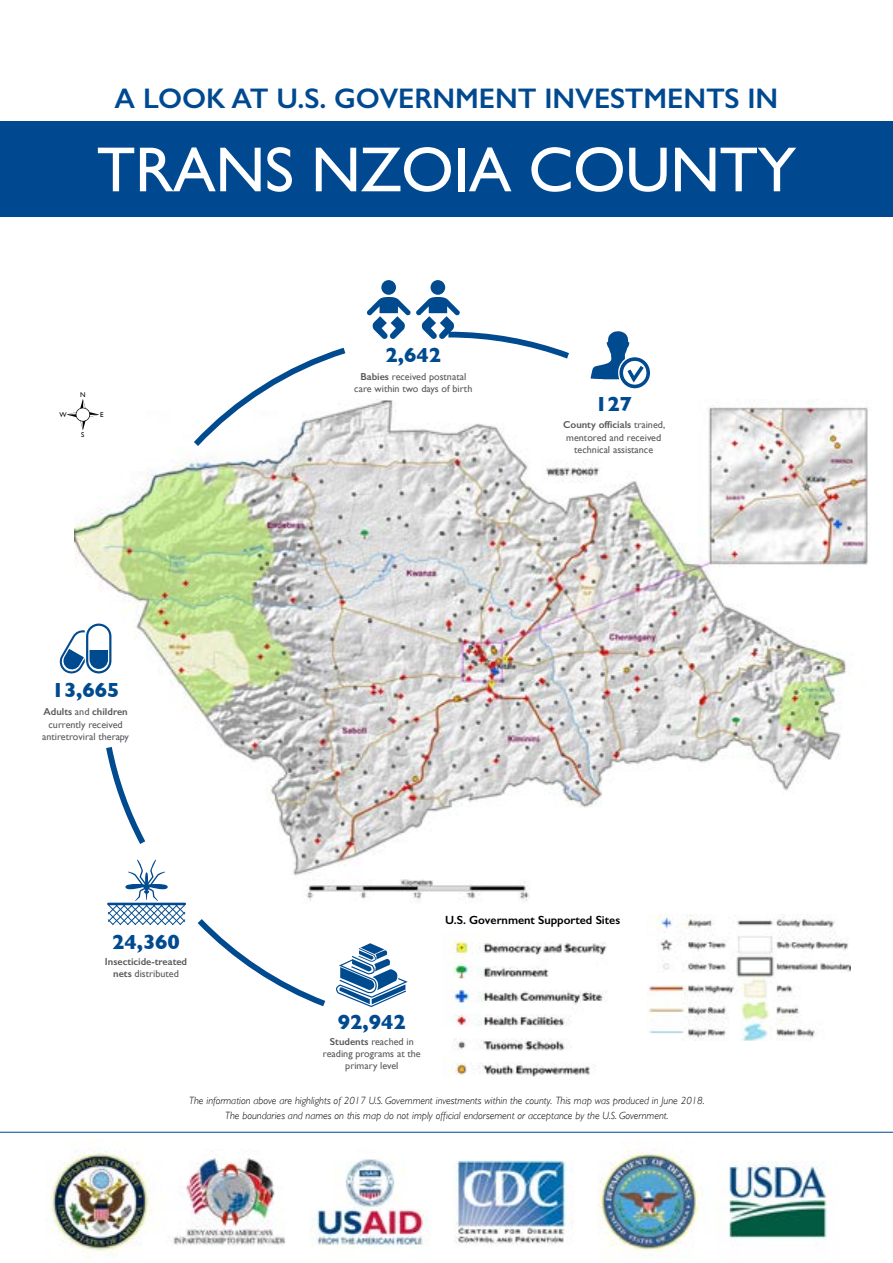
<style>
.page{position:relative;width:893px;height:1263px;background:#fff}
.page>*{position:absolute;margin:0;border:0;box-sizing:border-box;transform-origin:0 0}
.t1{font:63.9px "Gill Sans";letter-spacing:-.005em;color:#fff}
.t2{font:600 28.5px "Gill Sans";letter-spacing:-.005em;color:#004990}
.t3{font:700 20.85px "Gill Sans";letter-spacing:-.005em;color:#004a8f}
.t4{font:600 11.85px "Gill Sans";letter-spacing:-.005em;color:#000}
.t5{font:italic 300 10.5px/14.9px "Gill Sans";color:#000;text-align:center}
.t6{font:10.05px/12.1px "Gill Sans";color:#59595c;text-align:center}
.t7{font:600 10.05px/12.1px "Gill Sans";color:#59595c;text-align:center}
.t8{font:6.9px "Gill Sans";color:#000}
.s1{font-weight:600}
.s2{font-weight:400}
</style>
<div class="page">
<hr style="left:0;top:1132px;width:893px;height:1px;background:#004990">
<img style="left:74px;top:399px;width:794px;height:503px">
<svg style="left:59px;top:623px;width:52px;height:52px"></svg>
<div style="left:431px;top:280px;width:14px;height:15px;background:#004a8f;border-radius:50%"></div>
<div style="left:381px;top:280px;width:15px;height:15px;background:#004a8f;border-radius:50%"></div>
<svg style="left:67px;top:399px;width:32px;height:31px"></svg>
<svg style="left:107px;top:860px;width:79px;height:65px"></svg>
<img style="left:647px;top:914px;width:203px;height:126px">
<img style="left:446px;top:939px;width:161px;height:138px">
<svg style="left:102px;top:741px;width:49px;height:109px"></svg>
<svg style="left:591px;top:331px;width:59px;height:57px"></svg>
<svg style="left:188px;top:347px;width:164px;height:105px"></svg>
<svg style="left:367px;top:297px;width:202px;height:62px"></svg>
<svg style="left:197px;top:919px;width:211px;height:89px"></svg>
<div style="left:0;top:121px;width:893px;height:96px;background:#004990"></div>
<img style="left:46px;top:1142px;width:782px;height:116px">
<h2 class="t2" style="left:115px;top:81px;width:665px">A LOOK AT U.S. GOVERNMENT INVESTMENTS IN</h2>
<h1 class="t1" style="left:97px;top:132px;width:701px">TRANS NZOIA COUNTY</h1>
<p class="t8" style="left:80px;top:390px;width:7px">N</p>
<p class="t8" style="left:81px;top:431px;width:5px">S</p>
<p class="t8" style="left:59px;top:411px;width:9px">W</p>
<p class="t8" style="left:100px;top:411px;width:5px">E</p>
<h3 class="t3" style="left:52px;top:674px;width:69px">13,665</h3>
<p class="t6" style="left:42px;top:706px;width:88px"><span class="s1">Adults</span> and <span class="s1">children </span>currently received antiretroviral therapy</p>
<h3 class="t3" style="left:112px;top:926px;width:69px">24,360</h3>
<p class="t7" style="left:105px;top:955px;width:84px">Insecticide-treated nets <span class="s2">distributed</span></p>
<h3 class="t3" style="left:386px;top:338px;width:57px">2,642</h3>
<p class="t6" style="left:354px;top:370px;width:120px"><span class="s1">Babies</span> received postnatal care within two days of birth</p>
<h3 class="t3" style="left:595px;top:388px;width:38px">127</h3>
<p class="t6" style="left:563px;top:419px;width:103px"><span class="s1">County officials</span> trained, mentored and received technical assistance</p>
<p class="t4" style="left:445px;top:913px;width:177px">U.S. Government Supported Sites</p>
<h3 class="t3" style="left:338px;top:1006px;width:69px">92,942</h3>
<p class="t6" style="left:323px;top:1035px;width:99px"><span class="s1">Students</span> reached in reading programs at the primary level</p>
<p class="t5" style="left:189px;top:1093px;width:517px">The information above are highlights of 2017 U.S. Government investments within the county. This map was produced in June 2018.<br>The boundaries and names on this map do not imply official endorsement or acceptance by the U.S. Government.</p>
</div>
